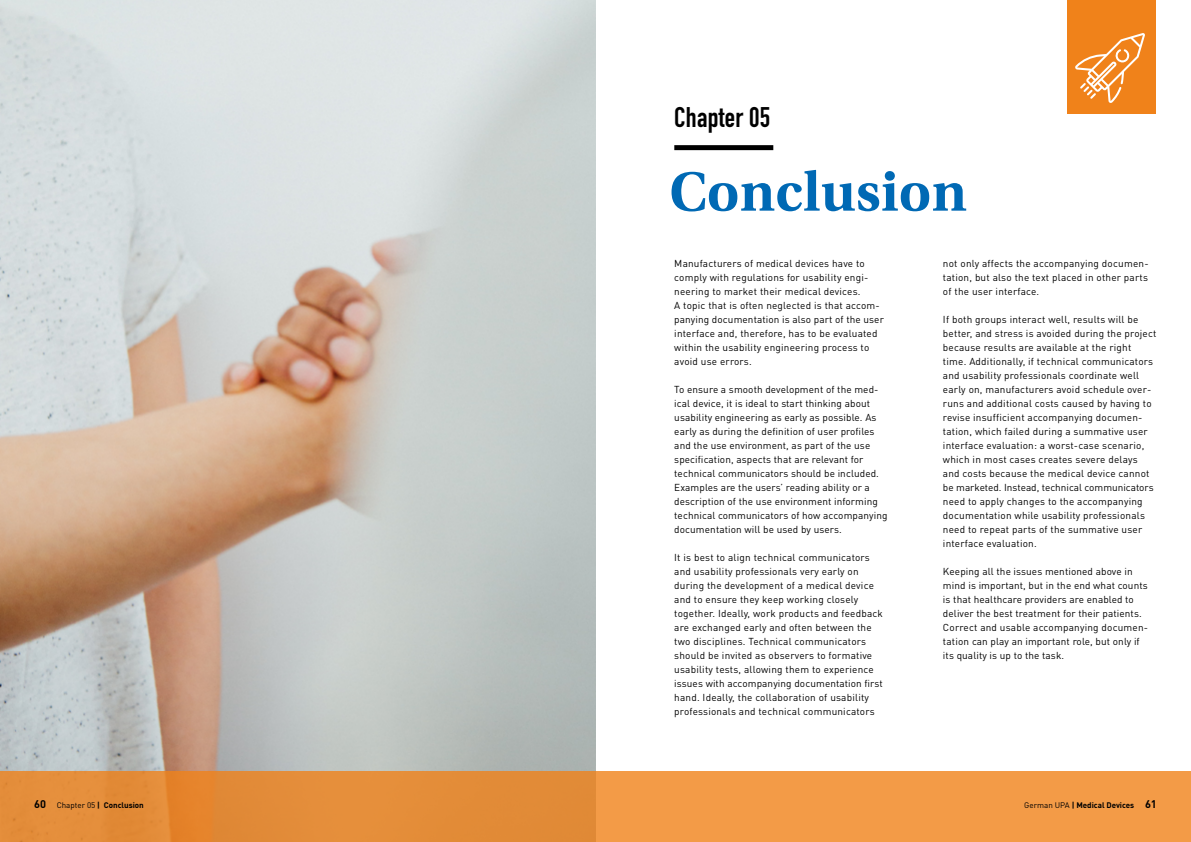
<style>
.page{position:relative;width:1191px;height:842px;background:#fff}
.page>*{position:absolute;margin:0;border:0;box-sizing:border-box;transform-origin:0 0}
.Headline_Kapitelanfa{font:700 55px "Heuristica";letter-spacing:.01em;color:#0069b4}
.Kapitelnummer{font:700 28px "DIN Condensed";letter-spacing:.01em;color:#000}
.Fließtext{font:10px/14px "DIN Pro";letter-spacing:.02em;color:#000}
.t1{font:700 8px "DIN Pro";color:#000}
.s1{font-size:11px}
.s2{font-weight:400}
</style>
<div class="page">
<img style="left:0;top:0;width:595px;height:771px">
<div style="left:674px;top:145px;width:99px;height:5px;background:#000"></div>
<div style="left:1067px;top:0;width:89px;height:113px;background:#f0821a"></div>
<svg style="left:1075px;top:33px;width:70px;height:70px"></svg>
<div style="left:0;top:771px;width:1191px;height:71px;background:#e8913e"></div>
<p class="Kapitelnummer" style="left:674px;top:99px;width:97px">Chapter 05</p>
<h1 class="Headline_Kapitelanfa" style="left:669px;top:148px;width:299px">Conclusion</h1>
<p class="Fließtext" style="left:674px;top:256px;width:211px">Manufacturers of medical devices have to comply with regulations for usability engi&shy;neering to market their medical devices.<br>A topic that is often neglected is that accom&shy;panying documentation is also part of the user interface and, therefore, has to be evaluated within the usability engineering process to avoid use errors.</p>
<p class="Fließtext" style="left:674px;top:382px;width:215px">To ensure a smooth development of the med&shy;ical device, it is ideal to start thinking about usability engineering as early as possible. As early as during the definition of user profiles and the use environment, as part of the use specification, aspects that are relevant for technical communicators should be included.<br>Examples are the users’ reading ability or a description of the use environment informing technical communicators of how accompanying documentation will be used by users.</p>
<p class="Fließtext" style="left:674px;top:550px;width:210px">It is best to align technical communicators and usability professionals very early on during the development of a medical device and to ensure they keep working closely together. Ideally, work products and feedback are exchanged early and often between the two disciplines. Technical communicators should be invited as observers to formative usability tests, allowing them to experience issues with accompanying documentation first hand. Ideally, the collaboration of usability professionals and technical communicators</p>
<p class="Fließtext" style="left:943px;top:256px;width:207px;text-align:justify">not only affects the accompanying documen&shy;tation, but also the text placed in other parts of the user interface.</p>
<p class="Fließtext" style="left:943px;top:312px;width:215px">If both groups interact well, results will be better, and stress is avoided during the project because results are available at the right time. Additionally, if technical communicators and usability professionals coordinate well early on, manufacturers avoid schedule over&shy;runs and additional costs caused by having to revise insufficient accompanying documen&shy;tation, which failed during a summative user interface evaluation: a worst-case scenario, which in most cases creates severe delays and costs because the medical device cannot be marketed. Instead, technical communicators need to apply changes to the accompanying documentation while usability professionals need to repeat parts of the summative user interface evaluation.</p>
<p class="Fließtext" style="left:943px;top:564px;width:207px">Keeping all the issues mentioned above in mind is important, but in the end what counts is that healthcare providers are enabled to deliver the best treatment for their patients.<br>Correct and usable accompanying documen&shy;tation can play an important role, but only if its quality is up to the task.</p>
<p class="t1" style="left:34px;top:799px;width:111px"><span class="s1">60</span> <span class="s2">Chapter 05</span> | Conclusion</p>
<p class="t1" style="left:1024px;top:799px;width:134px"><span class="s2">German UPA</span> | Medical Devices <span class="s1">61</span></p>
</div>
